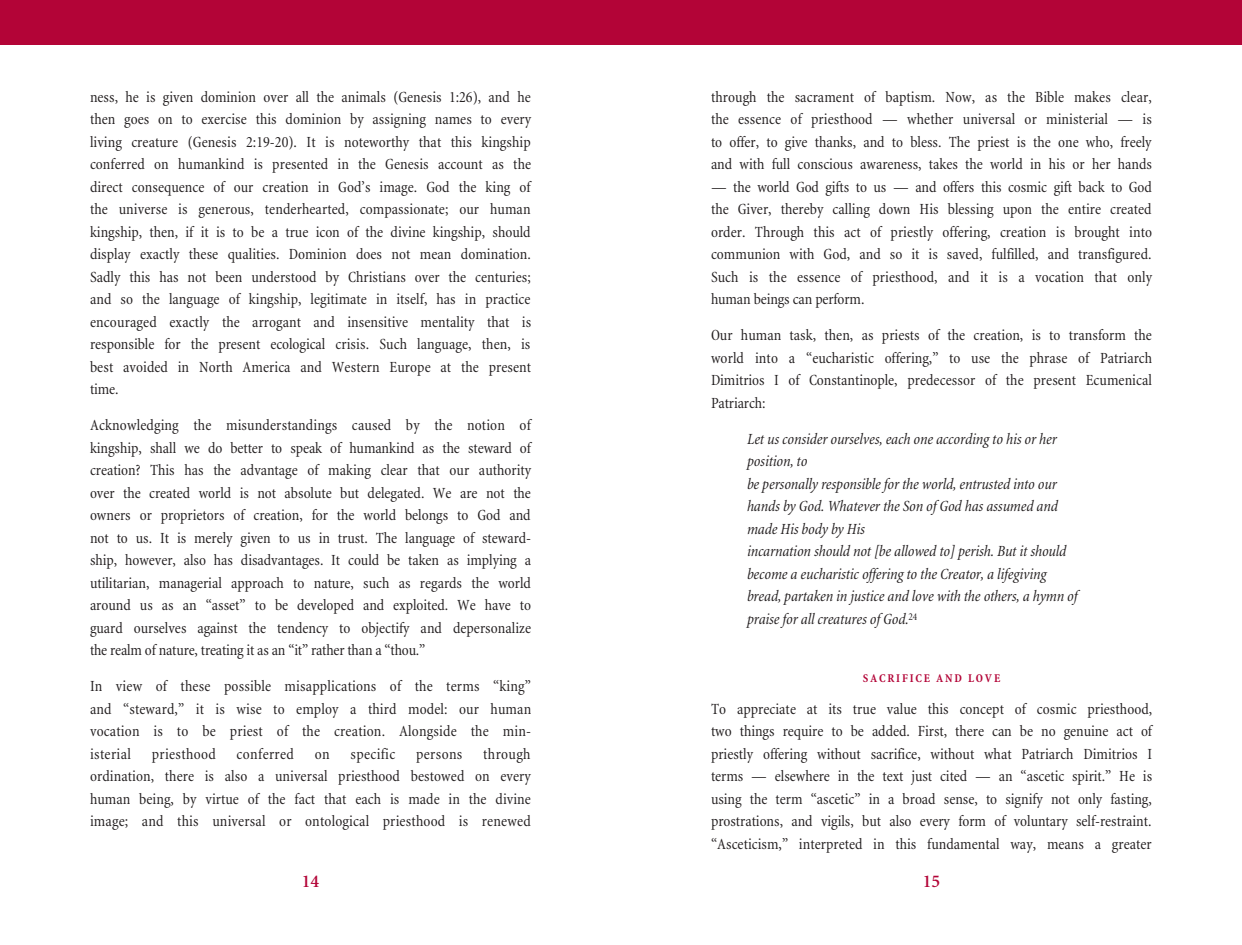
<style>
.page{position:relative;width:1242px;height:945px;background:#fff}
.page>*{position:absolute;margin:0;border:0;box-sizing:border-box;transform-origin:0 0}
.t1{font:600 18px "Minion";color:#b30437}
._3_LECTURE_TEXT{font:condensed 15.75px/22.5px "Minion";letter-spacing:.005em;color:#231f20;text-align:justify}
._05_INSET_ITALIC_TEX{font:italic condensed 15.75px/22.5px "Minion";letter-spacing:-.01em;color:#231f20}
._2_SUBTITILE_HEAD{font:700 condensed 12px "Minion";letter-spacing:.15em;color:#b30437}
</style>
<div class="page">
<div style="left:0;top:0;width:1242px;height:45px;background:#b30437"></div>
<p class="_3_LECTURE_TEXT" style="left:90px;top:86px;width:443px">ness, he is given dominion over all the animals (Genesis 1:26), and he then goes on to exercise this dominion by assigning names to every living creature (Genesis 2:19-20). It is noteworthy that this kingship conferred on humankind is presented in the Genesis account as the direct consequence of our creation in God’s image. God the king of the universe is generous, tenderhearted, compassionate; our human kingship, then, if it is to be a true icon of the divine kingship, should display exactly these qualities. Dominion does not mean domination.<br>Sadly this has not been understood by Christians over the centuries; and so the language of kingship, legitimate in itself, has in practice encouraged exactly the arrogant and insensitive mentality that is responsible for the present ecological crisis. Such language, then, is best avoided in North America and Western Europe at the present time.</p>
<p class="_3_LECTURE_TEXT" style="left:90px;top:414px;width:443px">Acknowledging the misunderstandings caused by the notion of kingship, shall we do better to speak of humankind as the steward of creation? This has the advantage of making clear that our authority over the created world is not absolute but delegated. We are not the owners or proprietors of creation, for the world belongs to God and not to us. It is merely given to us in trust. The language of steward&shy;ship, however, also has disadvantages. It could be taken as implying a utilitarian, managerial approach to nature, such as regards the world around us as an “asset” to be developed and exploited. We have to guard ourselves against the tendency to objectify and depersonalize the realm of nature, treating it as an “it” rather than a “thou.”</p>
<p class="_3_LECTURE_TEXT" style="left:90px;top:675px;width:443px">In view of these possible misapplications of the terms “king” and “steward,” it is wise to employ a third model: our human vocation is to be priest of the creation. Alongside the min&shy;isterial</p>
<p class="_3_LECTURE_TEXT" style="left:90px;top:743px;width:442px;text-indent:393px">through ordination, there is also a universal priesthood bestowed on every human being, by virtue of the fact that each is made in the divine image; and this universal or ontological priesthood is renewed</p>
<p class="_3_LECTURE_TEXT" style="left:152px;top:743px;width:66px">priesthood</p>
<p class="_3_LECTURE_TEXT" style="left:237px;top:743px;width:59px">conferred</p>
<p class="_3_LECTURE_TEXT" style="left:315px;top:743px;width:16px">on</p>
<p class="_3_LECTURE_TEXT" style="left:350px;top:743px;width:46px">specific</p>
<p class="_3_LECTURE_TEXT" style="left:416px;top:743px;width:48px">persons</p>
<p class="t1" style="left:302px;top:872px;width:19px">14</p>
<p class="_3_LECTURE_TEXT" style="left:711px;top:86px;width:443px">through the sacrament of baptism. Now, as the Bible makes clear, the essence of priesthood — whether universal or ministerial — is to offer, to give thanks, and to bless. The priest is the one who, freely and with full conscious awareness, takes the world in his or her hands</p>
<p class="_3_LECTURE_TEXT" style="left:711px;top:176px;width:443px">— the world God gifts to us — and offers this cosmic gift back to God the Giver, thereby calling down His blessing upon the entire created order. Through this act of priestly offering, creation is brought into communion with God, and so it is saved, fulfilled, and transfigured.<br>Such is the essence of priesthood, and it is a vocation that only human beings can perform.</p>
<p class="_3_LECTURE_TEXT" style="left:711px;top:324px;width:443px">Our human task, then, as priests of the creation, is to transform the world into a “eucharistic offering,” to use the phrase of Patriarch Dimitrios I of Constantinople, predecessor of the present Ecumenical Patriarch:</p>
<p class="_05_INSET_ITALIC_TEX" style="left:747px;top:428px;width:332px">Let us consider ourselves, each one according to his or her position, to<br>be personally responsible for the world, entrusted into our hands by God. Whatever the Son of God has assumed and made His body by His<br>incarnation should not [be allowed to] perish. But it should become a eucharistic offering to the Creator, a lifegiving bread, partaken in justice and love with the others, a hymn of praise for all creatures of God.<sup>24</sup></p>
<p class="_2_SUBTITILE_HEAD" style="left:863px;top:672px;width:139px">SACRIFICE AND LOVE</p>
<p class="_3_LECTURE_TEXT" style="left:711px;top:698px;width:443px">To appreciate at its true value this concept of cosmic priesthood, two things require to be added. First, there can be no genuine act of priestly offering without sacrifice, without what Patriarch Dimitrios I terms — elsewhere in the text just cited — an “ascetic spirit.” He is using the term “ascetic” in a broad sense, to signify not only fasting, prostrations, and vigils, but also every form of voluntary self-restraint. “Asceticism,” interpreted in this fundamental way, means a greater</p>
<p class="t1" style="left:923px;top:872px;width:19px">15</p>
</div>
